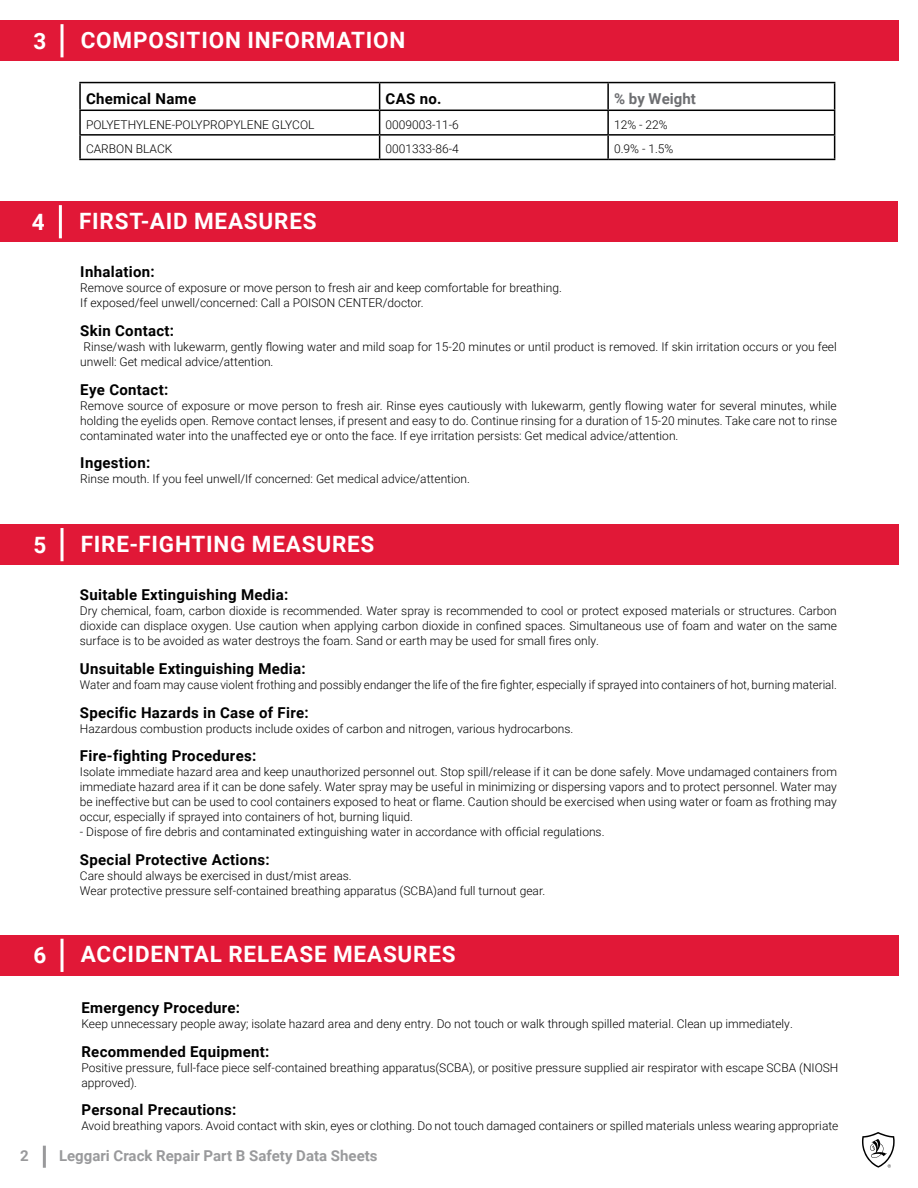
<style>
.page{position:relative;width:918px;height:1188px;background:#fff}
.page>*{position:absolute;margin:0;border:0;box-sizing:border-box;transform-origin:0 0}
.t1{font:700 22.5px "Roboto";letter-spacing:.035em;color:#fff}
.t2{font:700 15px "Roboto";letter-spacing:.02em;color:#000}
.t3{font:700 15px "Roboto";color:#6d6e71}
.t4{font:300 12px/15px "Roboto";color:#000}
</style>
<div class="page">
<div style="left:43px;top:1146px;width:3px;height:22px;background:#6d6e71;border:2px solid #6d6e71"></div>
<svg style="left:862px;top:1132px;width:33px;height:36px"></svg>
<hr style="left:79px;top:82px;width:301px;height:1px;background:#000">
<hr style="left:79px;top:83px;width:2px;height:27px;background:#000">
<hr style="left:380px;top:82px;width:228px;height:1px;background:#000">
<hr style="left:608px;top:82px;width:227px;height:1px;background:#000">
<hr style="left:607px;top:83px;width:2px;height:27px;background:#000">
<hr style="left:79px;top:110px;width:301px;height:1px;background:#000">
<hr style="left:79px;top:111px;width:2px;height:23px;background:#000">
<hr style="left:380px;top:110px;width:228px;height:1px;background:#000">
<hr style="left:608px;top:110px;width:227px;height:1px;background:#000">
<hr style="left:607px;top:111px;width:2px;height:23px;background:#000">
<hr style="left:79px;top:134px;width:301px;height:2px;background:#000">
<hr style="left:79px;top:136px;width:2px;height:23px;background:#000">
<hr style="left:380px;top:134px;width:228px;height:2px;background:#000">
<svg style="left:379px;top:83px;width:1px;height:76px"></svg>
<hr style="left:608px;top:134px;width:227px;height:2px;background:#000">
<hr style="left:607px;top:136px;width:2px;height:23px;background:#000">
<svg style="left:834px;top:83px;width:1px;height:76px"></svg>
<hr style="left:79px;top:159px;width:301px;height:1px;background:#000">
<hr style="left:380px;top:159px;width:228px;height:1px;background:#000">
<hr style="left:608px;top:159px;width:227px;height:1px;background:#000">
<div style="left:0;top:20px;width:899px;height:41px;background:#e11837"></div>
<div style="left:0;top:201px;width:898px;height:41px;background:#e11837"></div>
<div style="left:61px;top:24px;width:3px;height:33px;border:2px solid #fff"></div>
<div style="left:59px;top:205px;width:3px;height:33px;border:2px solid #fff"></div>
<div style="left:0;top:524px;width:899px;height:41px;background:#e11837"></div>
<div style="left:0;top:935px;width:899px;height:40px;background:#e11837"></div>
<div style="left:61px;top:528px;width:3px;height:33px;border:2px solid #fff"></div>
<div style="left:61px;top:939px;width:3px;height:33px;border:2px solid #fff"></div>
<h1 class="t1" style="left:34px;top:25px;width:14px">3</h1>
<h1 class="t1" style="left:81px;top:24px;width:326px">COMPOSITION INFORMATION</h1>
<p class="t2" style="left:86px;top:88px;width:112px">Chemical Name</p>
<p class="t2" style="left:386px;top:88px;width:57px">CAS no.</p>
<p class="t3" style="left:614px;top:88px;width:83px">% by Weight</p>
<p class="t4" style="left:86px;top:117px;width:230px">POLYETHYLENE-POLYPROPYLENE GLYCOL</p>
<p class="t4" style="left:386px;top:117px;width:75px">0009003-11-6</p>
<p class="t4" style="left:614px;top:117px;width:55px">12% - 22%</p>
<p class="t4" style="left:86px;top:141px;width:88px">CARBON BLACK</p>
<p class="t4" style="left:386px;top:141px;width:75px">0001333-86-4</p>
<p class="t4" style="left:614px;top:141px;width:61px">0.9% - 1. 5%</p>
<h1 class="t1" style="left:32px;top:206px;width:14px">4</h1>
<h1 class="t1" style="left:79px;top:205px;width:239px">FIRST-AID MEASURES</h1>
<p class="t2" style="left:80px;top:261px;width:76px">Inhalation:</p>
<p class="t4" style="left:80px;top:280px;width:481px">Remove source of exposure or move person to fresh air and keep comfortable for breathing.<br>If exposed/feel unwell/concerned: Call a POISON CENTER/doctor.</p>
<p class="t2" style="left:80px;top:320px;width:95px">Skin Contact:</p>
<p class="t4" style="left:80px;top:339px;width:758px">Rinse/wash with lukewarm, gently flowing water and mild soap for 15-20 minutes or until product is removed. If skin irritation occurs or you feel unwell: Get medical advice/attention.</p>
<p class="t2" style="left:80px;top:379px;width:90px">Eye Contact:</p>
<p class="t4" style="left:80px;top:397px;width:758px;text-align:justify">Remove source of exposure or move person to fresh air. Rinse eyes cautiously with lukewarm, gently flowing water for several minutes, while holding the eyelids open. Remove contact lenses, if present and easy to do. Continue rinsing for a duration of 15-20 minutes. Take care not to rinse contaminated water into the unaffected eye or onto the face. If eye irritation persists: Get medical advice/attention.</p>
<p class="t2" style="left:80px;top:453px;width:72px">Ingestion:</p>
<p class="t4" style="left:80px;top:471px;width:389px">Rinse mouth. If you feel unwell/If concerned: Get medical advice/attention.</p>
<h1 class="t1" style="left:34px;top:529px;width:14px">5</h1>
<h1 class="t1" style="left:81px;top:528px;width:295px">FIRE-FIGHTING MEASURES</h1>
<p class="t2" style="left:80px;top:584px;width:210px">Suitable Extinguishing Media:</p>
<p class="t4" style="left:80px;top:603px;width:759px;text-align:justify">Dry chemical, foam, carbon dioxide is recommended. Water spray is recommended to cool or protect exposed materials or structures. Carbon dioxide can displace oxygen. Use caution when applying carbon dioxide in confined spaces. Simultaneous use of foam and water on the same surface is to be avoided as water destroys the foam. Sand or earth may be used for small fires only.</p>
<p class="t2" style="left:80px;top:658px;width:227px">Unsuitable Extinguishing Media:</p>
<p class="t4" style="left:80px;top:677px;width:759px">Water and foam may cause violent frothing and possibly endanger the life of the fire fighter, especially if sprayed into containers of hot, burning material.</p>
<p class="t2" style="left:80px;top:702px;width:230px">Specific Hazards in Case of Fire:</p>
<p class="t4" style="left:80px;top:720px;width:493px">Hazardous combustion products include oxides of carbon and nitrogen, various hydrocarbons.</p>
<p class="t2" style="left:80px;top:746px;width:178px">Fire-fighting Procedures:</p>
<p class="t4" style="left:80px;top:764px;width:759px;text-align:justify">Isolate immediate hazard area and keep unauthorized personnel out. Stop spill/release if it can be done safely. Move undamaged containers from immediate hazard area if it can be done safely. Water spray may be useful in minimizing or dispersing vapors and to protect personnel. Water may be ineffective but can be used to cool containers exposed to heat or flame. Caution should be exercised when using water or foam as frothing may occur, especially if sprayed into containers of hot, burning liquid.</p>
<p class="t4" style="left:80px;top:824px;width:526px">- Dispose of fire debris and contaminated extinguishing water in accordance with official regulations.</p>
<p class="t2" style="left:80px;top:849px;width:191px">Special Protective Actions:</p>
<p class="t4" style="left:80px;top:868px;width:465px">Care should always be exercised in dust/mist areas.<br>Wear protective pressure self-contained breathing apparatus (SCBA)and full turnout gear.</p>
<h1 class="t1" style="left:34px;top:939px;width:14px">6</h1>
<h1 class="t1" style="left:81px;top:938px;width:376px">ACCIDENTAL RELEASE MEASURES</h1>
<p class="t2" style="left:81px;top:997px;width:160px">Emergency Procedure:</p>
<p class="t4" style="left:81px;top:1016px;width:711px">Keep unnecessary people away; isolate hazard area and deny entry. Do not touch or walk through spilled material. Clean up immediately.</p>
<p class="t2" style="left:81px;top:1041px;width:190px">Recommended Equipment:</p>
<p class="t4" style="left:81px;top:1059px;width:759px">Positive pressure, full-face piece self-contained breathing apparatus(SCBA), or positive pressure supplied air respirator with escape SCBA (NIOSH approved).</p>
<p class="t2" style="left:81px;top:1100px;width:156px">Personal Precautions:</p>
<p class="t4" style="left:81px;top:1118px;width:759px">Avoid breathing vapors. Avoid contact with skin, eyes or clothing. Do not touch damaged containers or spilled materials unless wearing appropriate</p>
<p class="t3" style="left:20px;top:1146px;width:10px">2</p>
<p class="t3" style="left:59px;top:1146px;width:320px">Leggari Crack Repair Part B Safety Data Sheets</p>
</div>
